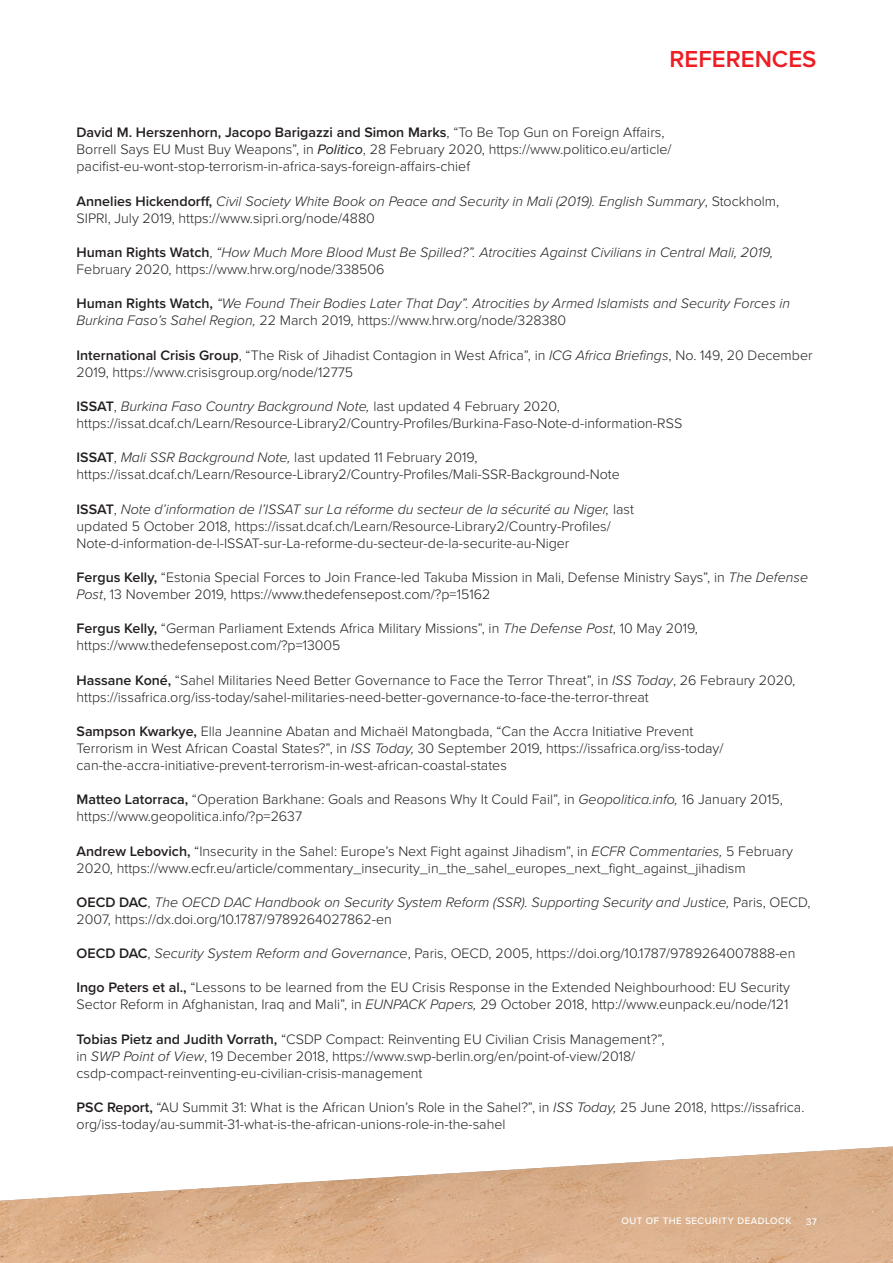
<style>
.page{position:relative;width:893px;height:1263px;background:#fff}
.page>*{position:absolute;margin:0;border:0;box-sizing:border-box;transform-origin:0 0}
.t1{font:600 24px "Proxima Nova";color:#ee1d23}
.Texte-indd{font:300 14.25px/17.1px "Proxima Nova";color:#231f20}
.Texte-indd-2{font:italic 300 14.25px/17.1px "Proxima Nova";color:#231f20}
.t2{font:500 9.75px "Proxima Nova";letter-spacing:.05em;color:#fff}
.s1{font-weight:600}
.s2{font-weight:400;font-style:italic}
.s3{font-weight:600;font-style:normal}
.s4{font-style:normal}
.s5{font-style:italic}
</style>
<div class="page">
<img style="left:0;top:1146px;width:893px;height:117px">
<p class="t1" style="left:669px;top:41px;width:148px">REFERENCES</p>
<p class="Texte-indd" style="left:77px;top:123px;width:596px"><span class="s1">David M. Herszenhorn, Jacopo Barigazzi and Simon Marks</span>, “To Be Top Gun on Foreign Affairs,<br>Borrell Says EU Must Buy Weapons”, in <span class="s2">Politico</span>, 28 February 2020, https://www.politico.eu/article/ pacifist-eu-wont-stop-terrorism-in-africa-says-foreign-affairs-chief</p>
<p class="Texte-indd-2" style="left:77px;top:192px;width:704px"><span class="s3">Annelies Hickendorff,</span> Civil Society White Book on Peace and Security in Mali (2019). English Summary<span class="s4">, Stockholm,<br>SIPRI, July 2019, https://www.sipri.org/node/4880</span></p>
<p class="Texte-indd-2" style="left:77px;top:243px;width:698px"><span class="s3">Human Rights Watch</span><span class="s4">,</span> “How Much More Blood Must Be Spilled?”. Atrocities Against Civilians in Central Mali, 2019,<br><span class="s4">February 2020, https://www.hrw.org/node/338506</span></p>
<p class="Texte-indd-2" style="left:77px;top:294px;width:715px"><span class="s3">Human Rights Watch,</span> “We Found Their Bodies Later That Day”. Atrocities by Armed Islamists and Security Forces in<br>Burkina Faso’s Sahel Region, <span class="s4">22 March 2019, https://www.hrw.org/node/328380</span></p>
<p class="Texte-indd" style="left:77px;top:345px;width:738px"><span class="s1">International Crisis Group</span>, “The Risk of Jihadist Contagion in West Africa”, in <span class="s5">ICG Africa Briefings</span>, No. 149, 20 December<br>2019, https://www.crisisgroup.org/node/12775</p>
<p class="Texte-indd" style="left:77px;top:397px;width:607px"><span class="s1">ISSAT</span>, <span class="s5">Burkina Faso Country Background Note,</span> last updated 4 February 2020, https://issat.dcaf.ch/Learn/Resource-Library2/Country-Profiles/Burkina-Faso-Note-d-information-RSS</p>
<p class="Texte-indd" style="left:77px;top:448px;width:545px"><span class="s1">ISSAT</span>, <span class="s5">Mali SSR Background Note,</span> last updated 11 February 2019, https://issat.dcaf.ch/Learn/Resource-Library2/Country-Profiles/Mali-SSR-Background-Note</p>
<p class="Texte-indd" style="left:77px;top:499px;width:559px"><span class="s1">ISSAT</span>, <span class="s5">Note d’information de l’ISSAT sur La réforme du secteur de la sécurité au Niger,</span> last updated 5 October 2018, https://issat.dcaf.ch/Learn/Resource-Library2/Country-Profiles/<br>Note-d-information-de-l-ISSAT-sur-La-reforme-du-secteur-de-la-securite-au-Niger</p>
<p class="Texte-indd" style="left:77px;top:568px;width:733px"><span class="s1">Fergus Kelly,</span> “Estonia Special Forces to Join France-led Takuba Mission in Mali, Defense Ministry Says”, in <span class="s5">The Defense<br>Post</span>, 13 November 2019, https://www.thedefensepost.com/?p=15162</p>
<p class="Texte-indd" style="left:77px;top:619px;width:623px"><span class="s1">Fergus Kelly,</span> “German Parliament Extends Africa Military Missions”, in <span class="s5">The Defense Post</span>, 10 May 2019, https://www.thedefensepost.com/?p=13005</p>
<p class="Texte-indd" style="left:77px;top:670px;width:720px"><span class="s1">Hassane Koné,</span> “Sahel Militaries Need Better Governance to Face the Terror Threat”, in <span class="s5">ISS Today</span>, 26 Febraury 2020, https://issafrica.org/iss-today/sahel-militaries-need-better-governance-to-face-the-terror-threat</p>
<p class="Texte-indd" style="left:77px;top:722px;width:648px"><span class="s1">Sampson Kwarkye,</span> Ella Jeannine Abatan and Michaël Matongbada, “Can the Accra Initiative Prevent<br>Terrorism in West African Coastal States?”, in <span class="s5">ISS Today,</span> 30 September 2019, https://issafrica.org/iss-today/ can-the-accra-initiative-prevent-terrorism-in-west-african-coastal-states</p>
<p class="Texte-indd" style="left:77px;top:790px;width:708px"><span class="s1">Matteo Latorraca,</span> “Operation Barkhane: Goals and Reasons Why It Could Fail”, in <span class="s5">Geopolitica.info,</span> 16 January 2015, https://www.geopolitica.info/?p=2637</p>
<p class="Texte-indd" style="left:77px;top:841px;width:718px"><span class="s1">Andrew Lebovich,</span> “Insecurity in the Sahel: Europe’s Next Fight against Jihadism”, in <span class="s5">ECFR Commentaries,</span> 5 February<br>2020, https://www.ecfr.eu/article/commentary_insecurity_in_the_sahel_europes_next_fight_against_jihadism</p>
<p class="Texte-indd-2" style="left:77px;top:893px;width:735px"><span class="s3">OECD DAC</span><span class="s4">,</span> The OECD DAC Handbook on Security System Reform (SSR). Supporting Security and Justice, <span class="s4">Paris, OECD,<br>2007, https://dx.doi.org/10.1787/9789264027862-en</span></p>
<p class="Texte-indd" style="left:77px;top:944px;width:720px"><span class="s1">OECD DAC</span>, <span class="s5">Security System Reform and Governance</span>, Paris, OECD, 2005, https://doi.org/10.1787/9789264007888-en</p>
<p class="Texte-indd" style="left:77px;top:978px;width:715px"><span class="s1">Ingo Peters et al.,</span> “Lessons to be learned from the EU Crisis Response in the Extended Neighbourhood: EU Security<br>Sector Reform in Afghanistan, Iraq and Mali”, in <span class="s5">EUNPACK Papers,</span> 29 October 2018, http://www.eunpack.eu/node/121</p>
<p class="Texte-indd" style="left:77px;top:1029px;width:590px"><span class="s1">Tobias Pietz and Judith Vorrath,</span> “CSDP Compact: Reinventing EU Civilian Crisis Management?”, in <span class="s5">SWP Point of View</span>, 19 December 2018, https://www.swp-berlin.org/en/point-of-view/2018/ csdp-compact-reinventing-eu-civilian-crisis-management</p>
<p class="Texte-indd" style="left:77px;top:1098px;width:729px"><span class="s1">PSC Report,</span> “AU Summit 31: What is the African Union’s Role in the Sahel?”, in <span class="s5">ISS Today,</span> 25 June 2018, https://issafrica. org/iss-today/au-summit-31-what-is-the-african-unions-role-in-the-sahel</p>
<p class="t2" style="left:621px;top:1213px;width:171px">OUT OF THE SECURITY DEADLOCK</p>
<p class="t2" style="left:806px;top:1214px;width:12px">37</p>
</div>
